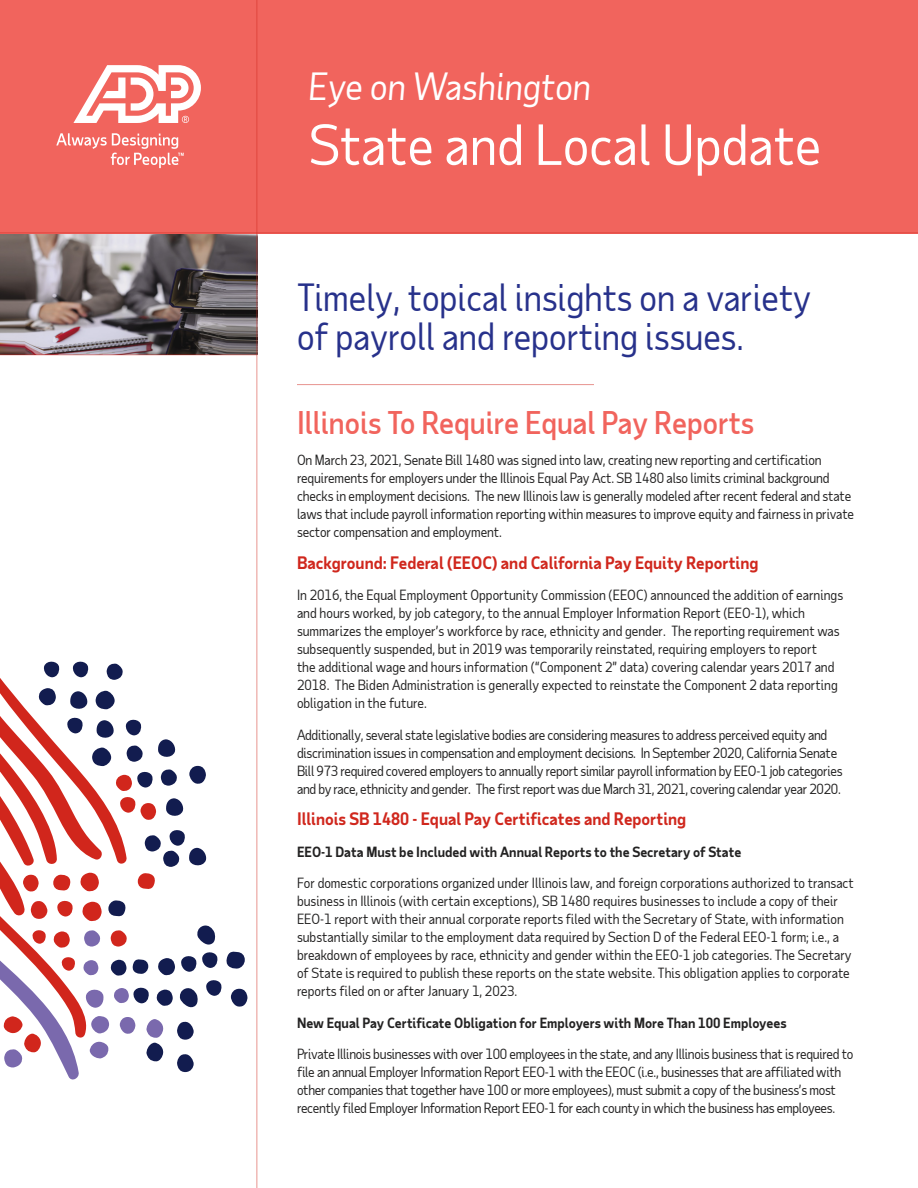
<style>
.page{position:relative;width:918px;height:1188px;background:#fff}
.page>*{position:absolute;margin:0;border:0;box-sizing:border-box;transform-origin:0 0}
.t1{font:54px "Taub Sans";color:#fff}
.t2{font:36px/39px "Taub Sans";color:#27318b}
.t3{font:italic 36px "Taub Sans";color:#fff}
.t4{font:500 30px "Taub Sans";color:#f1645d}
.t5{font:700 16.5px "Taub Sans";color:#d0271d}
.t6{font:13.5px/18px "Taub Sans";letter-spacing:-.01em;color:#232222}
.t7{font:700 13.5px "Taub Sans";color:#232222}
</style>
<div class="page">
<img style="left:0;top:233px;width:256px;height:121px">
<div style="left:0;top:0;width:918px;height:233px;background:#f1645d"></div>
<hr style="left:0;top:232px;width:918px;height:1px;background:#d0271d">
<hr style="left:256px;top:0;width:1px;height:1188px;background:#d0271d">
<svg style="left:73px;top:65px;width:128px;height:58px"></svg>
<svg style="left:56px;top:133px;width:128px;height:35px"></svg>
<hr style="left:0;top:354px;width:257px;height:1px;background:#d0271d">
<hr style="left:297px;top:384px;width:297px;height:1px;background:#d0271d">
<svg style="left:0;top:661px;width:248px;height:419px"></svg>
<hr style="left:917px;top:939px;width:1px;height:148px;background:#ddddde">
<h2 class="t3" style="left:309px;top:64px;width:284px">Eye on Washington</h2>
<h1 class="t1" style="left:309px;top:110px;width:514px">State and Local Update</h1>
<h2 class="t2" style="left:297px;top:277px;width:516px">Timely, topical insights on a variety of payroll and reporting issues.</h2>
<h3 class="t4" style="left:297px;top:403px;width:459px">Illinois To Require Equal Pay Reports</h3>
<p class="t6" style="left:297px;top:451px;width:559px">On March 23, 2021, Senate Bill 1480 was signed into law, creating new reporting and certification requirements for employers under the Illinois Equal Pay Act. SB 1480 also limits criminal background checks in employment decisions. The new Illinois law is generally modeled after recent federal and state laws that include payroll information reporting within measures to improve equity and fairness in private sector compensation and employment.</p>
<p class="t5" style="left:297px;top:552px;width:463px">Background: Federal (EEOC) and California Pay Equity Reporting</p>
<p class="t6" style="left:297px;top:586px;width:548px">In 2016, the Equal Employment Opportunity Commission (EEOC) announced the addition of earnings and hours worked, by job category, to the annual Employer Information Report (EEO-1), which summarizes the employer’s workforce by race, ethnicity and gender. The reporting requirement was subsequently suspended, but in 2019 was temporarily reinstated, requiring employers to report<br>the additional wage and hours information (“Component 2” data) covering calendar years 2017 and 2018. The Biden Administration is generally expected to reinstate the Component 2 data reporting obligation in the future.</p>
<p class="t6" style="left:297px;top:725px;width:547px">Additionally, several state legislative bodies are considering measures to address perceived equity and discrimination issues in compensation and employment decisions. In September 2020, California Senate Bill 973 required covered employers to annually report similar payroll information by EEO-1 job categories and by race, ethnicity and gender. The first report was due March 31, 2021, covering calendar year 2020.</p>
<p class="t5" style="left:297px;top:808px;width:391px">Illinois SB 1480 - Equal Pay Certificates and Reporting</p>
<p class="t7" style="left:297px;top:843px;width:446px">EEO-1 Data Must be Included with Annual Reports to the Secretary of State</p>
<p class="t6" style="left:297px;top:874px;width:558px">For domestic corporations organized under Illinois law, and foreign corporations authorized to transact business in Illinois (with certain exceptions), SB 1480 requires businesses to include a copy of their EEO-1 report with their annual corporate reports filed with the Secretary of State, with information substantially similar to the employment data required by Section D of the Federal EEO-1 form; i.e., a breakdown of employees by race, ethnicity and gender within the EEO-1 job categories. The Secretary of State is required to publish these reports on the state website. This obligation applies to corporate reports filed on or after January 1, 2023.</p>
<p class="t7" style="left:297px;top:1014px;width:491px">New Equal Pay Certificate Obligation for Employers with More Than 100 Employees</p>
<p class="t6" style="left:297px;top:1045px;width:558px">Private Illinois businesses with over 100 employees in the state, and any Illinois business that is required to file an annual Employer Information Report EEO-1 with the EEOC (i.e., businesses that are affiliated with other companies that together have 100 or more employees), must submit a copy of the business’s most recently filed Employer Information Report EEO-1 for each county in which the business has employees.</p>
</div>
